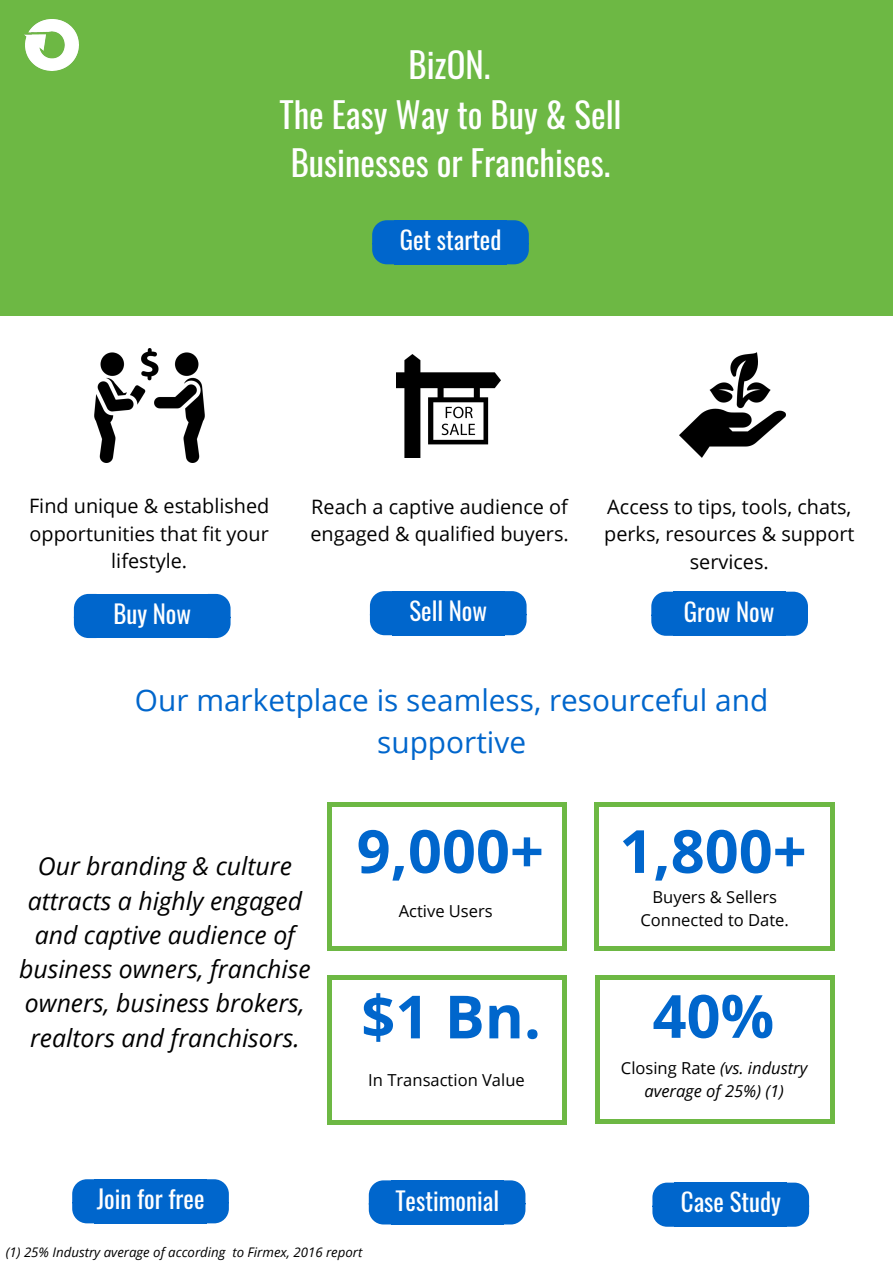
<style>
.page{position:relative;width:893px;height:1263px;background:#fff}
.page>*{position:absolute;margin:0;border:0;box-sizing:border-box;transform-origin:0 0}
.t1{font:700 59.62px "Open Sans";color:#06c}
.t2{font:34.72px/48.4px "Oswald";color:#fff;text-align:center}
.t3{font:29.78px/41.6px "Open Sans";color:#06c;text-align:center}
.t4{font:italic 24.83px/34.3px "Open Sans";color:#000;text-align:center}
.t5{font:24.83px "Oswald";color:#fff}
.t6{font:19.88px/27.6px "Open Sans";color:#000;text-align:center}
.t7{font:16.58px/23.1px "Open Sans";color:#000;text-align:center}
.t8{font:italic 16.58px/23.1px "Open Sans";color:#000;text-align:center}
.t9{font:italic 13.27px "Open Sans";color:#000}
.s1{font-style:normal}
</style>
<div class="page">
<div style="left:0;top:0;width:893px;height:315px;background:#6db844"></div>
<div style="left:94px;top:1179px;width:113px;height:24px;background:#06c"></div>
<div style="left:94px;top:1202px;width:113px;height:21px;background:#06c"></div>
<svg style="left:72px;top:1179px;width:22px;height:44px"></svg>
<svg style="left:207px;top:1179px;width:22px;height:44px"></svg>
<div style="left:96px;top:594px;width:113px;height:24px;background:#06c"></div>
<div style="left:96px;top:617px;width:113px;height:21px;background:#06c"></div>
<svg style="left:74px;top:594px;width:22px;height:44px"></svg>
<svg style="left:209px;top:594px;width:22px;height:44px"></svg>
<div style="left:392px;top:591px;width:113px;height:24px;background:#06c"></div>
<div style="left:392px;top:614px;width:113px;height:21px;background:#06c"></div>
<svg style="left:370px;top:591px;width:22px;height:44px"></svg>
<svg style="left:505px;top:591px;width:22px;height:44px"></svg>
<div style="left:673px;top:592px;width:113px;height:24px;background:#06c"></div>
<div style="left:673px;top:614px;width:113px;height:22px;background:#06c"></div>
<svg style="left:651px;top:592px;width:22px;height:44px"></svg>
<svg style="left:786px;top:592px;width:22px;height:44px"></svg>
<div style="left:394px;top:220px;width:113px;height:24px;background:#06c"></div>
<div style="left:394px;top:243px;width:113px;height:21px;background:#06c"></div>
<svg style="left:372px;top:220px;width:22px;height:44px"></svg>
<svg style="left:507px;top:220px;width:22px;height:44px"></svg>
<div style="left:391px;top:1180px;width:112px;height:24px;background:#06c"></div>
<div style="left:391px;top:1203px;width:112px;height:21px;background:#06c"></div>
<svg style="left:369px;top:1180px;width:22px;height:44px"></svg>
<svg style="left:503px;top:1180px;width:22px;height:44px"></svg>
<div style="left:674px;top:1182px;width:113px;height:25px;background:#06c"></div>
<div style="left:674px;top:1205px;width:113px;height:22px;background:#06c"></div>
<svg style="left:652px;top:1182px;width:22px;height:45px"></svg>
<svg style="left:787px;top:1182px;width:22px;height:45px"></svg>
<svg style="left:563px;top:947px;width:4px;height:4px"></svg>
<div style="left:327px;top:806px;width:5px;height:141px;background:#6db844"></div>
<svg style="left:327px;top:947px;width:4px;height:4px"></svg>
<hr style="left:563px;top:806px;width:4px;height:141px;background:#6db844">
<div style="left:331px;top:946px;width:232px;height:5px;background:#6db844"></div>
<svg style="left:563px;top:802px;width:4px;height:4px"></svg>
<svg style="left:327px;top:802px;width:4px;height:4px"></svg>
<div style="left:331px;top:802px;width:232px;height:5px;background:#6db844"></div>
<svg style="left:830px;top:947px;width:4px;height:4px"></svg>
<div style="left:594px;top:806px;width:5px;height:141px;background:#6db844"></div>
<svg style="left:594px;top:947px;width:5px;height:4px"></svg>
<hr style="left:830px;top:806px;width:4px;height:141px;background:#6db844">
<div style="left:599px;top:946px;width:231px;height:5px;background:#6db844"></div>
<svg style="left:830px;top:802px;width:4px;height:4px"></svg>
<svg style="left:594px;top:802px;width:5px;height:4px"></svg>
<div style="left:599px;top:802px;width:231px;height:5px;background:#6db844"></div>
<svg style="left:563px;top:1120px;width:4px;height:4px"></svg>
<div style="left:327px;top:980px;width:5px;height:140px;background:#6db844"></div>
<svg style="left:327px;top:1120px;width:4px;height:4px"></svg>
<hr style="left:563px;top:980px;width:4px;height:140px;background:#6db844">
<hr style="left:331px;top:1120px;width:232px;height:4px;background:#6db844">
<svg style="left:563px;top:975px;width:4px;height:5px"></svg>
<svg style="left:327px;top:975px;width:4px;height:5px"></svg>
<div style="left:331px;top:975px;width:232px;height:5px;background:#6db844"></div>
<svg style="left:831px;top:1119px;width:4px;height:5px"></svg>
<div style="left:595px;top:979px;width:5px;height:140px;background:#6db844"></div>
<svg style="left:595px;top:1119px;width:4px;height:5px"></svg>
<div style="left:830px;top:979px;width:5px;height:140px;background:#6db844"></div>
<div style="left:599px;top:1119px;width:232px;height:5px;background:#6db844"></div>
<svg style="left:831px;top:975px;width:4px;height:4px"></svg>
<svg style="left:595px;top:975px;width:4px;height:4px"></svg>
<hr style="left:599px;top:975px;width:232px;height:4px;background:#6db844">
<img style="left:25px;top:19px;width:53px;height:52px">
<img style="left:94px;top:348px;width:111px;height:114px">
<img style="left:397px;top:354px;width:103px;height:104px">
<img style="left:680px;top:352px;width:105px;height:106px">
<h2 class="t2" style="left:408px;top:39px;width:83px">BizON.</h2>
<h2 class="t2" style="left:279px;top:89px;width:344px">The Easy Way to Buy &amp; Sell<br>Businesses or Franchises.</h2>
<p class="t5" style="left:400px;top:220px;width:103px">Get started</p>
<p class="t6" style="left:29px;top:492px;width:242px">Find unique &amp; established opportunities that fit your lifestyle.</p>
<p class="t6" style="left:310px;top:492px;width:260px;text-align:left">Reach a captive audience of engaged &amp; qualified buyers.</p>
<p class="t6" style="left:604px;top:492px;width:252px">Access to tips, tools, chats, perks, resources &amp; support services.</p>
<p class="t5" style="left:113px;top:594px;width:79px">Buy Now</p>
<p class="t5" style="left:410px;top:592px;width:79px">Sell Now</p>
<p class="t5" style="left:684px;top:592px;width:92px">Grow Now</p>
<h3 class="t3" style="left:135px;top:679px;width:635px">Our marketplace is seamless, resourceful and supportive</h3>
<p class="t4" style="left:19px;top:848px;width:293px">Our branding &amp; culture attracts a highly engaged and captive audience of business owners, franchise owners, business brokers, realtors and franchisors.</p>
<p class="t5" style="left:97px;top:1179px;width:109px">Join for free</p>
<h1 class="t1" style="left:357px;top:809px;width:189px">9,000+</h1>
<h1 class="t1" style="left:619px;top:809px;width:189px">1,800+</h1>
<p class="t7" style="left:399px;top:899px;width:96px">Active Users</p>
<p class="t7" style="left:640px;top:885px;width:150px">Buyers &amp; Sellers<br>Connected to Date.</p>
<h1 class="t1" style="left:361px;top:975px;width:181px">$1 Bn.</h1>
<h1 class="t1" style="left:652px;top:974px;width:123px">40%</h1>
<p class="t7" style="left:368px;top:1068px;width:158px">In Transaction Value</p>
<p class="t8" style="left:621px;top:1056px;width:188px"><span class="s1">Closing Rate</span> (vs. industry average of 25%) (1)</p>
<p class="t5" style="left:395px;top:1181px;width:105px">Testimonial</p>
<p class="t5" style="left:681px;top:1183px;width:101px">Case Study</p>
<p class="t9" style="left:6px;top:1242px;width:358px">(1) 25% Industry average of according to Firmex, 2016 report</p>
</div>
